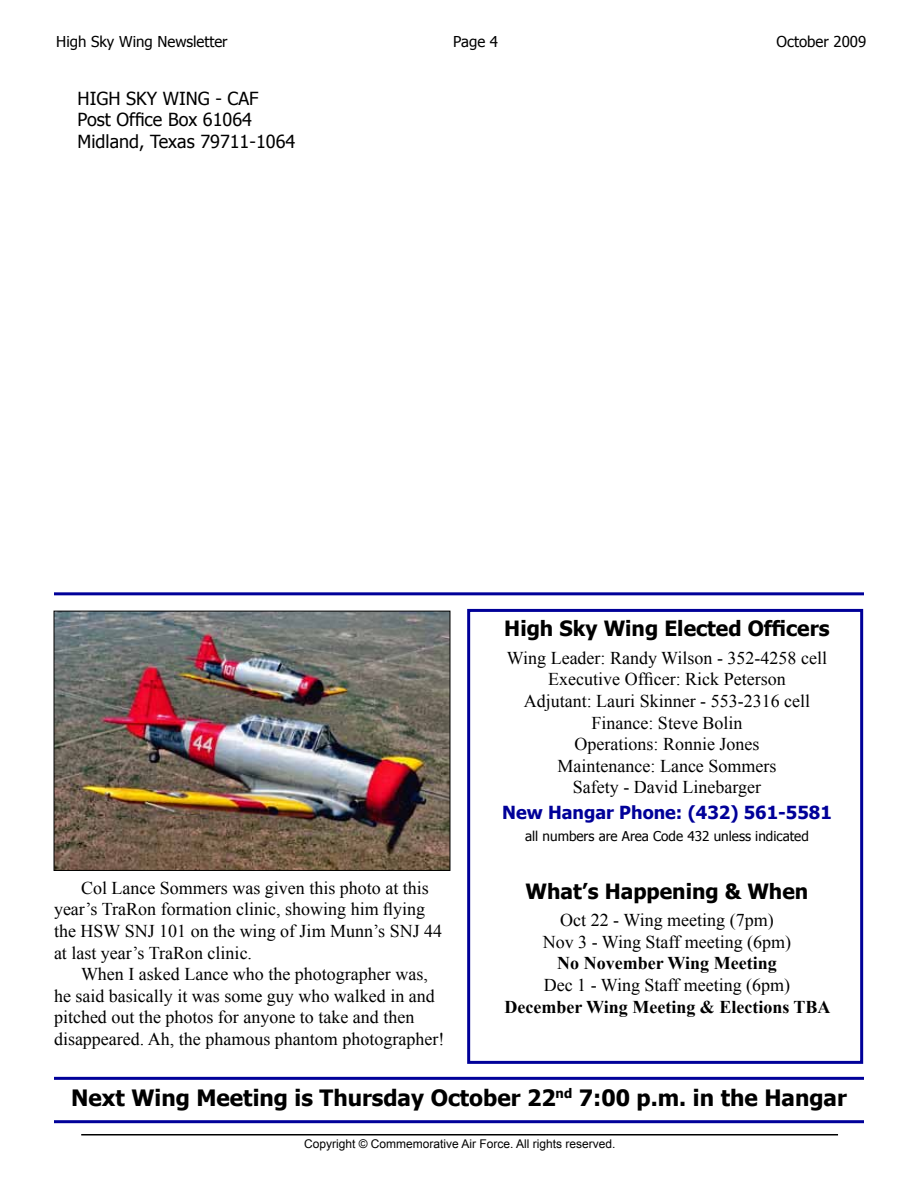
<style>
.page{position:relative;width:918px;height:1188px;background:#fff}
.page>*{position:absolute;margin:0;border:0;box-sizing:border-box;transform-origin:0 0}
.t1{font:700 22.5px "Tahoma";color:#000}
.t2{font:700 21px "Tahoma";color:#000}
.t3{font:18px/21.6px "Times New Roman";color:#000;text-align:center}
.t4{font:18px/21.6px "Tahoma";color:#000}
.t5{font:700 18px "Times New Roman";color:#000}
.t6{font:700 18px "Tahoma";color:#009}
.t7{font:15px "Tahoma";color:#000}
.t8{font:13.5px "Tahoma";color:#000}
.t9{font:12px "Arial";color:#000}
</style>
<div class="page">
<hr style="left:81px;top:1134px;width:757px;height:2px;background:#000">
<hr style="left:54px;top:1077px;width:810px;height:3px;background:#009">
<hr style="left:54px;top:1120px;width:810px;height:3px;background:#009">
<div style="left:467px;top:609px;width:396px;height:455px;border:3px solid #009"></div>
<hr style="left:54px;top:592px;width:810px;height:3px;background:#009">
<img style="left:56px;top:613px;width:392px;height:256px">
<div style="left:54px;top:611px;width:396px;height:260px;border:1px solid #000"></div>
<p class="t7" style="left:56px;top:31px;width:173px">High Sky Wing Newsletter</p>
<p class="t7" style="left:453px;top:31px;width:46px">Page 4</p>
<p class="t7" style="left:777px;top:31px;width:91px">October 2009</p>
<p class="t4" style="left:78px;top:87px;width:219px">HIGH SKY WING - CAF<br>Post Office Box 61064<br>Midland, Texas 79711-1064</p>
<p class="t3" style="left:54px;top:877px;width:390px;text-align:left;text-indent:27px">Col Lance Sommers was given this photo at this year’s TraRon formation clinic, showing him flying the HSW SNJ 101 on the wing of Jim Munn’s SNJ 44 at last year’s TraRon clinic.</p>
<p class="t3" style="left:54px;top:963px;width:392px;text-align:left;text-indent:27px">When I asked Lance who the photographer was, he said basically it was some guy who walked in and pitched out the photos for anyone to take and then disappeared. Ah, the phamous phantom photographer!</p>
<p class="t2" style="left:504px;top:614px;width:327px">High Sky Wing Elected Officers</p>
<p class="t3" style="left:507px;top:647px;width:322px">Wing Leader: Randy Wilson - 352-4258 cell<br>Executive Officer: Rick Peterson<br>Adjutant: Lauri Skinner - 553-2316 cell<br>Finance: Steve Bolin<br>Operations: Ronnie Jones<br>Maintenance: Lance Sommers<br>Safety - David Linebarger</p>
<p class="t6" style="left:502px;top:800px;width:331px">New Hangar Phone: (432) 561-5581</p>
<p class="t8" style="left:525px;top:827px;width:285px">all numbers are Area Code 432 unless indicated</p>
<p class="t2" style="left:526px;top:876px;width:284px">What’s Happening &amp; When</p>
<p class="t3" style="left:543px;top:909px;width:250px">Oct 22 - Wing meeting (7pm)<br>Nov 3 - Wing Staff meeting (6pm)</p>
<p class="t5" style="left:557px;top:951px;width:221px">No November Wing Meeting</p>
<p class="t3" style="left:544px;top:974px;width:248px">Dec 1 - Wing Staff meeting (6pm)</p>
<p class="t5" style="left:504px;top:994px;width:328px">December Wing Meeting &amp; Elections TBA</p>
<p class="t1" style="left:71px;top:1082px;width:777px">Next Wing Meeting is Thursday October 22<sup>nd</sup> 7:00 p.m. in the Hangar</p>
<p class="t9" style="left:304px;top:1136px;width:313px">Copyright © Commemorative Air Force. All rights reserved.</p>
</div>
